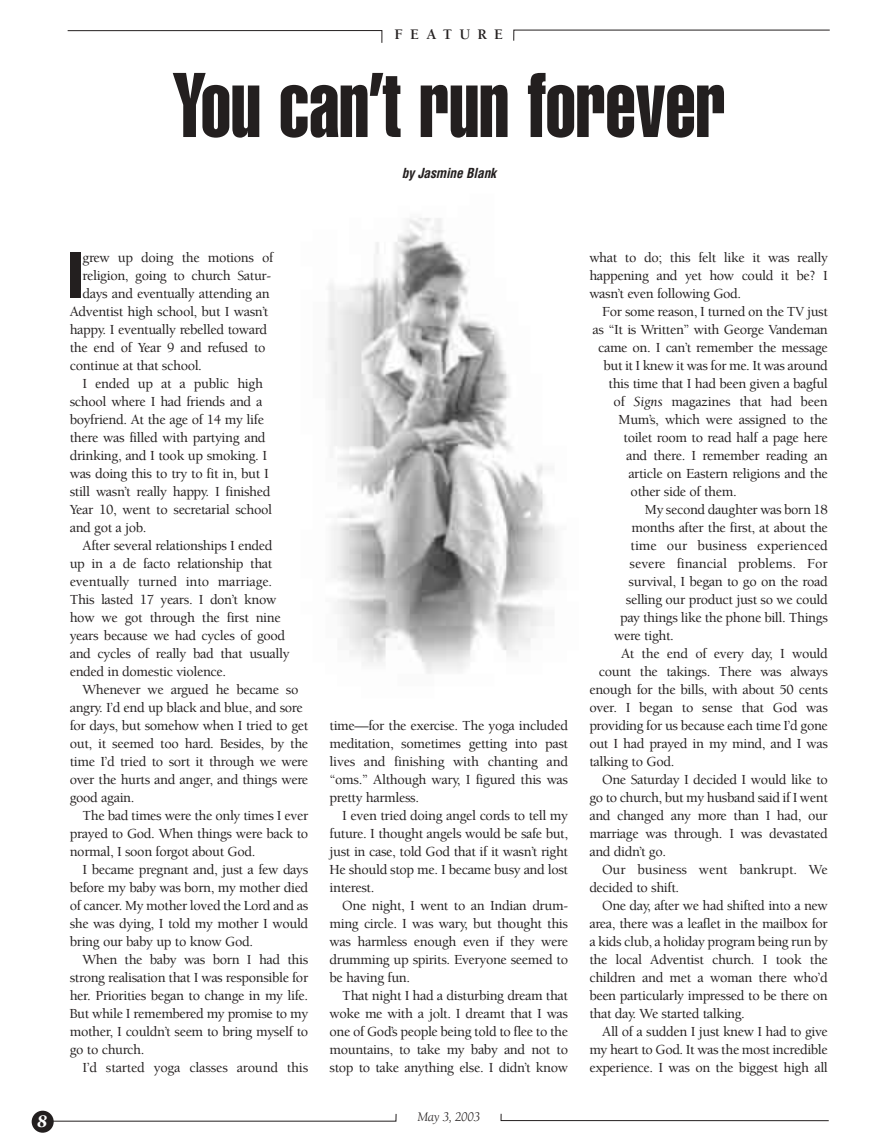
<style>
.page{position:relative;width:872px;height:1148px;background:#fff}
.page>*{position:absolute;margin:0;border:0;box-sizing:border-box;transform-origin:0 0}
.t1{font:90px "Helvetica Extra Compressed";color:#231f1f}
.t2{font:900 condensed 60px "Helvetica";color:#231f1f}
.t3{font:italic 900 18px "Berkeley";color:#fff}
.t4{font:700 15px "Berkeley";letter-spacing:.485em;color:#231f1f}
.t5{font:500 14.25px/18px "Berkeley";letter-spacing:-.025em;color:#231f1f;text-align:justify}
.t6{font:500 14.25px "Berkeley";letter-spacing:-.005em;color:#231f1f}
.t7{font:italic 700 condensed 13.5px "Helvetica";letter-spacing:-.015em;color:#231f1f}
.t8{font:italic 13.5px "Berkeley";letter-spacing:-.025em;color:#231f1f}
.s1{font-weight:400;font-style:italic}
</style>
<div class="page">
<svg style="left:67px;top:30px;width:763px;height:13px"></svg>
<svg style="left:54px;top:1113px;width:775px;height:8px"></svg>
<div style="left:32px;top:1110px;width:22px;height:22px;background:#231f1f;border-radius:50%"></div>
<img style="left:328px;top:218px;width:227px;height:456px">
<p class="t4" style="left:394px;top:28px;width:110px">FEATURE</p>
<h1 class="t1" style="left:172px;top:73px;width:554px">You can’t run forever</h1>
<p class="t7" style="left:402px;top:167px;width:96px">by Jasmine Blank</p>
<p class="t3" style="left:38px;top:1114px;width:11px">8</p>
<h2 class="t2" style="left:67px;top:253px;width:18px">I</h2>
<p class="t5" style="left:82px;top:250px;width:192px">grew up doing the motions of</p>
<p class="t5" style="left:82px;top:268px;width:190px">religion, going to church Satur-</p>
<p class="t5" style="left:82px;top:286px;width:189px">days and eventually attending an</p>
<p class="t5" style="left:70px;top:304px;width:200px">Adventist high school, but I wasn’t</p>
<p class="t5" style="left:70px;top:322px;width:199px">happy. I eventually rebelled toward</p>
<p class="t5" style="left:70px;top:340px;width:197px">the end of Year 9 and refused to</p>
<p class="t5" style="left:70px;top:358px;width:134px">continue at that school.</p>
<p class="t5" style="left:82px;top:376px;width:182px">I ended up at a public high</p>
<p class="t5" style="left:70px;top:394px;width:194px">school where I had friends and a</p>
<p class="t5" style="left:70px;top:412px;width:196px">boyfriend. At the age of 14 my life</p>
<p class="t5" style="left:70px;top:430px;width:197px">there was filled with partying and</p>
<p class="t5" style="left:70px;top:448px;width:199px">drinking, and I took up smoking. I</p>
<p class="t5" style="left:70px;top:466px;width:200px">was doing this to try to fit in, but I</p>
<p class="t5" style="left:70px;top:484px;width:202px">still wasn’t really happy. I finished</p>
<p class="t5" style="left:70px;top:502px;width:204px">Year 10, went to secretarial school</p>
<p class="t5" style="left:70px;top:520px;width:78px">and got a job.</p>
<p class="t5" style="left:82px;top:538px;width:191px">After several relationships I ended</p>
<p class="t5" style="left:70px;top:556px;width:204px">up in a de facto relationship that</p>
<p class="t5" style="left:70px;top:574px;width:204px">eventually turned into marriage.</p>
<p class="t5" style="left:70px;top:592px;width:208px">This lasted 17 years. I don’t know</p>
<p class="t5" style="left:70px;top:610px;width:212px">how we got through the first nine</p>
<p class="t5" style="left:70px;top:628px;width:217px">years because we had cycles of good</p>
<p class="t5" style="left:70px;top:646px;width:221px">and cycles of really bad that usually</p>
<p class="t5" style="left:70px;top:664px;width:158px">ended in domestic violence.</p>
<p class="t5" style="left:82px;top:682px;width:217px">Whenever we argued he became so</p>
<p class="t5" style="left:70px;top:700px;width:234px">angry. I’d end up black and blue, and sore</p>
<p class="t5" style="left:70px;top:718px;width:240px">for days, but somehow when I tried to get</p>
<p class="t5" style="left:70px;top:736px;width:240px">out, it seemed too hard. Besides, by the</p>
<p class="t5" style="left:70px;top:754px;width:240px">time I’d tried to sort it through we were</p>
<p class="t5" style="left:70px;top:772px;width:240px">over the hurts and anger, and things were</p>
<p class="t5" style="left:70px;top:790px;width:66px">good again.</p>
<p class="t5" style="left:82px;top:808px;width:227px">The bad times were the only times I ever</p>
<p class="t5" style="left:70px;top:826px;width:240px">prayed to God. When things were back to</p>
<p class="t5" style="left:70px;top:844px;width:187px">normal, I soon forgot about God.</p>
<p class="t5" style="left:82px;top:862px;width:227px">I became pregnant and, just a few days</p>
<p class="t5" style="left:70px;top:880px;width:240px">before my baby was born, my mother died</p>
<p class="t5" style="left:70px;top:898px;width:240px">of cancer. My mother loved the Lord and as</p>
<p class="t5" style="left:70px;top:916px;width:240px">she was dying, I told my mother I would</p>
<p class="t5" style="left:70px;top:934px;width:185px">bring our baby up to know God.</p>
<p class="t5" style="left:82px;top:952px;width:227px">When the baby was born I had this</p>
<p class="t5" style="left:70px;top:970px;width:240px">strong realisation that I was responsible for</p>
<p class="t5" style="left:70px;top:988px;width:240px">her. Priorities began to change in my life.</p>
<p class="t5" style="left:70px;top:1006px;width:240px">But while I remembered my promise to my</p>
<p class="t5" style="left:70px;top:1024px;width:240px">mother, I couldn’t seem to bring myself to</p>
<p class="t5" style="left:70px;top:1042px;width:76px">go to church.</p>
<p class="t5" style="left:82px;top:1060px;width:227px">I’d started yoga classes around this</p>
<p class="t5" style="left:329px;top:718px;width:240px">time—for the exercise. The yoga included meditation, sometimes getting into past lives and finishing with chanting and “oms.” Although wary, I figured this was pretty harmless.</p>
<p class="t5" style="left:329px;top:808px;width:240px;text-indent:13px">I even tried doing angel cords to tell my future. I thought angels would be safe but, just in case, told God that if it wasn’t right He should stop me. I became busy and lost interest.</p>
<p class="t5" style="left:329px;top:898px;width:240px;text-indent:13px">One night, I went to an Indian drum&shy;ming circle. I was wary, but thought this was harmless enough even if they were drumming up spirits. Everyone seemed to be having fun.</p>
<p class="t5" style="left:329px;top:988px;width:240px;text-indent:13px">That night I had a disturbing dream that woke me with a jolt. I dreamt that I was one of God’s people being told to flee to the mountains, to take my baby and not to stop to take anything else. I didn’t know</p>
<p class="t8" style="left:417px;top:1111px;width:64px">May 3, 2003</p>
<p class="t5" style="left:589px;top:250px;width:240px">what to do; this felt like it was really happening and yet how could it be? I wasn’t even following God.</p>
<p class="t5" style="left:602px;top:304px;width:227px">For some reason, I turned on the TV just</p>
<p class="t5" style="left:592px;top:322px;width:237px">as “It is Written” with George Vandeman</p>
<p class="t5" style="left:598px;top:340px;width:231px">came on. I can’t remember the message</p>
<p class="t5" style="left:603px;top:358px;width:226px">but it I knew it was for me. It was around</p>
<p class="t5" style="left:608px;top:376px;width:221px">this time that I had been given a bagful</p>
<p class="t5" style="left:613px;top:394px;width:216px">of <span class="s1">Signs</span> magazines that had been</p>
<p class="t5" style="left:618px;top:412px;width:211px">Mum’s, which were assigned to the</p>
<p class="t5" style="left:623px;top:430px;width:206px">toilet room to read half a page here</p>
<p class="t5" style="left:626px;top:448px;width:203px">and there. I remember reading an</p>
<p class="t5" style="left:628px;top:466px;width:201px">article on Eastern religions and the</p>
<p class="t5" style="left:630px;top:484px;width:108px">other side of them.</p>
<p class="t5" style="left:645px;top:502px;width:184px">My second daughter was born 18</p>
<p class="t5" style="left:631px;top:520px;width:198px">months after the first, at about the</p>
<p class="t6" style="left:630px;top:540px;width:199px">time our business experienced</p>
<p class="t6" style="left:629px;top:558px;width:200px">severe financial problems. For</p>
<p class="t5" style="left:628px;top:574px;width:201px">survival, I began to go on the road</p>
<p class="t5" style="left:626px;top:592px;width:203px">selling our product just so we could</p>
<p class="t5" style="left:620px;top:610px;width:209px">pay things like the phone bill. Things</p>
<p class="t5" style="left:614px;top:628px;width:61px">were tight.</p>
<p class="t5" style="left:621px;top:646px;width:208px">At the end of every day, I would</p>
<p class="t5" style="left:598px;top:664px;width:231px">count the takings. There was always</p>
<p class="t5" style="left:589px;top:682px;width:240px">enough for the bills, with about 50 cents</p>
<p class="t5" style="left:589px;top:700px;width:240px">over. I began to sense that God was</p>
<p class="t5" style="left:589px;top:718px;width:240px">providing for us because each time I’d gone</p>
<p class="t5" style="left:589px;top:736px;width:240px">out I had prayed in my mind, and I was</p>
<p class="t5" style="left:589px;top:754px;width:86px">talking to God.</p>
<p class="t5" style="left:602px;top:772px;width:227px">One Saturday I decided I would like to</p>
<p class="t5" style="left:589px;top:790px;width:240px">go to church, but my husband said if I went</p>
<p class="t5" style="left:589px;top:808px;width:240px">and changed any more than I had, our</p>
<p class="t5" style="left:589px;top:826px;width:240px">marriage was through. I was devastated</p>
<p class="t5" style="left:589px;top:844px;width:78px">and didn’t go.</p>
<p class="t6" style="left:602px;top:864px;width:227px">Our business went bankrupt. We</p>
<p class="t5" style="left:589px;top:880px;width:91px">decided to shift.</p>
<p class="t5" style="left:602px;top:898px;width:227px">One day, after we had shifted into a new</p>
<p class="t5" style="left:589px;top:916px;width:240px">area, there was a leaflet in the mailbox for</p>
<p class="t5" style="left:589px;top:934px;width:240px">a kids club, a holiday program being run by</p>
<p class="t5" style="left:589px;top:952px;width:240px">the local Adventist church. I took the</p>
<p class="t5" style="left:589px;top:970px;width:240px">children and met a woman there who’d</p>
<p class="t5" style="left:589px;top:988px;width:240px">been particularly impressed to be there on</p>
<p class="t5" style="left:589px;top:1006px;width:157px">that day. We started talking.</p>
<p class="t5" style="left:602px;top:1024px;width:227px">All of a sudden I just knew I had to give</p>
<p class="t5" style="left:589px;top:1042px;width:240px">my heart to God. It was the most incredible</p>
<p class="t5" style="left:589px;top:1060px;width:240px">experience. I was on the biggest high all</p>
</div>
